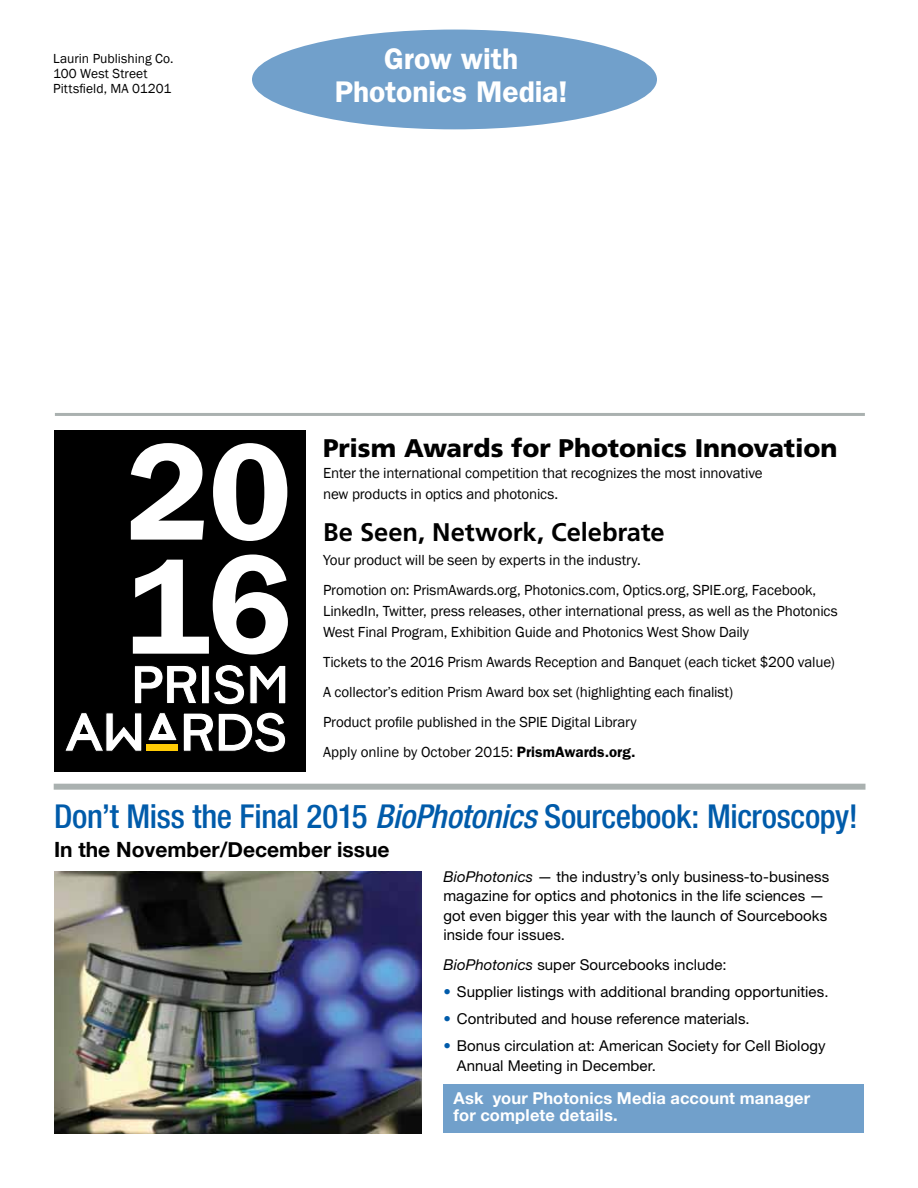
<style>
.page{position:relative;width:918px;height:1188px;background:#fff}
.page>*{position:absolute;margin:0;border:0;box-sizing:border-box;transform-origin:0 0}
.t1{font:600 141.75px "ITC Franklin Gothic Std";color:#fff}
.t2{font:500 condensed 33px "Helvetica Neue LT Std";letter-spacing:-.01em;color:#005baa}
.t3{font:600 30px/33px "ITC Franklin Gothic Std";letter-spacing:-.005em;color:#fff;text-align:center}
.t4{font:900 25.5px "Frutiger";letter-spacing:-.005em;color:#000}
.t5{font:700 25.5px "Frutiger";letter-spacing:-.005em;color:#000}
.t6{font:700 21px "Helvetica Neue";color:#000}
.t7{font:700 16.5px/16.5px "Helvetica Neue LT Std";letter-spacing:.01em;color:#fff}
.t8{font:15px/30px "Franklin Gothic";letter-spacing:-.01em;color:#000}
.t9{font:15px/19.5px "Helvetica Neue LT Std";letter-spacing:.005em;color:#000}
.t10{font:13.5px/15px "Franklin Gothic";letter-spacing:.005em;color:#000}
.s1{font-family:"ITC Franklin Gothic Std";font-weight:600}
.s2{font-style:italic}
.s3{font-weight:700;color:#005baa}
</style>
<div class="page">
<div style="left:444px;top:1084px;width:420px;height:49px;background:#71a0cb"></div>
<hr style="left:55px;top:413px;width:810px;height:3px;background:#aab1b0">
<div style="left:54px;top:784px;width:811px;height:6px;background:#aab1b0"></div>
<div style="left:252px;top:30px;width:405px;height:99px;background:#71a0cb;border-radius:50%"></div>
<div style="left:54px;top:430px;width:252px;height:342px;background:#000"></div>
<svg style="left:213px;top:443px;width:74px;height:98px"></svg>
<svg style="left:131px;top:443px;width:73px;height:97px"></svg>
<svg style="left:133px;top:560px;width:76px;height:94px"></svg>
<svg style="left:65px;top:712px;width:221px;height:41px"></svg>
<svg style="left:134px;top:664px;width:152px;height:41px"></svg>
<div style="left:147px;top:744px;width:31px;height:7px;background:#ffcb05"></div>
<img style="left:54px;top:871px;width:367px;height:263px">
<p class="t10" style="left:53px;top:52px;width:122px">Laurin Publishing Co.<br>100 West Street<br>Pittsfield, MA 01201</p>
<h3 class="t3" style="left:335px;top:43px;width:234px">Grow with<br>Photonics Media!</h3>
<h1 class="t1" style="left:208px;top:521px;width:87px">6</h1>
<h3 class="t4" style="left:323px;top:433px;width:516px">Prism Awards for Photonics Innovation</h3>
<p class="t8" style="left:323px;top:463px;width:441px;line-height:21px">Enter the international competition that recognizes the most innovative new products in optics and photonics.</p>
<h3 class="t5" style="left:323px;top:517px;width:343px">Be Seen, Network, Celebrate</h3>
<p class="t8" style="left:323px;top:545px;width:495px">Your product will be seen by experts in the industry.<br>Promotion on: PrismAwards.org, Photonics.com, Optics.org, SPIE.org, Facebook,</p>
<p class="t8" style="left:323px;top:601px;width:516px;line-height:21px">LinkedIn, Twitter, press releases, other international press, as well as the Photonics<br>West Final Program, Exhibition Guide and Photonics West Show Daily</p>
<p class="t8" style="left:323px;top:647px;width:513px">Tickets to the 2016 Prism Awards Reception and Banquet (each ticket $200 value)<br>A collector’s edition Prism Award box set (highlighting each finalist)<br>Product profile published in the SPIE Digital Library<br>Apply online by October 2015: <span class="s1">PrismAwards.org.</span></p>
<h2 class="t2" style="left:54px;top:797px;width:805px">Don’t Miss the Final 2015 <span class="s2">BioPhotonics</span> Sourcebook: Microscopy!</h2>
<h3 class="t6" style="left:54px;top:837px;width:337px">In the November/December issue</h3>
<p class="t9" style="left:443px;top:867px;width:387px"><span class="s2">BioPhotonics</span> — the industry’s only business-to-business magazine for optics and photonics in the life sciences — got even bigger this year with the launch of Sourcebooks inside four issues.</p>
<p class="t9" style="left:443px;top:955px;width:285px"><span class="s2">BioPhotonics</span> super Sourcebooks include:</p>
<p class="t9" style="left:443px;top:982px;width:387px"><span class="s3">•</span> Supplier listings with additional branding opportunities.</p>
<p class="t9" style="left:443px;top:1009px;width:308px"><span class="s3">•</span> Contributed and house reference materials.</p>
<p class="t9" style="left:457px;top:1036px;width:370px;text-indent:-14px"><span class="s3">•</span> Bonus circulation at: American Society for Cell Biology<br>Annual Meeting in December.</p>
<p class="t7" style="left:454px;top:1090px;width:358px">Ask your Photonics Media account manager for complete details.</p>
</div>
